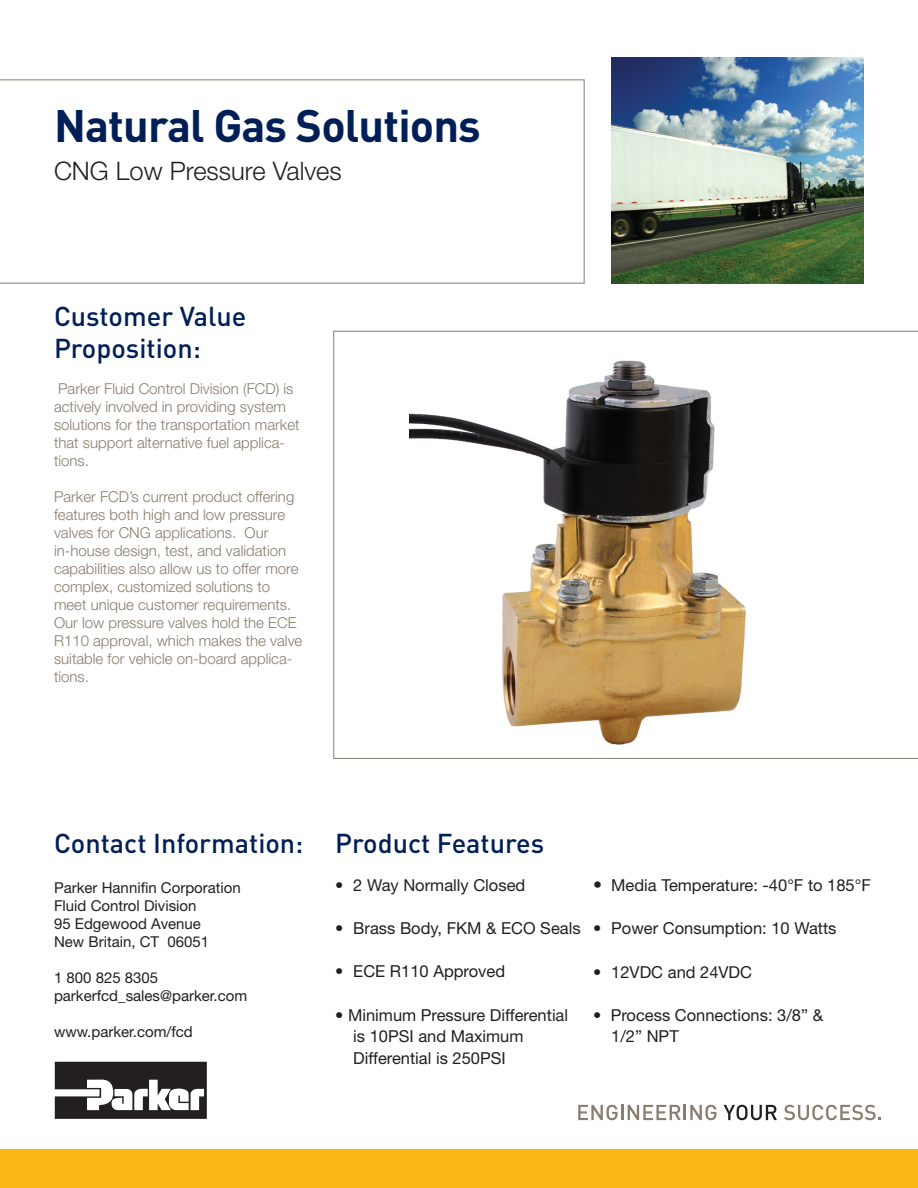
<style>
.page{position:relative;width:918px;height:1188px;background:#fff}
.page>*{position:absolute;margin:0;border:0;box-sizing:border-box;transform-origin:0 0}
.t1{font:700 45px "DINOT";letter-spacing:-.02em;color:#001f56}
.t2{font:500 27px "DINOT";color:#001f56}
.t3{font:300 25.5px "Helvetica Neue LT Std";color:#231f20}
.t4{font:16.5px/21.6px "Helvetica Neue LT Std";color:#231f20}
.t5{font:300 15px/18px "Helvetica Neue LT Std";color:#887d6e}
.t6{font:15px "Helvetica Neue LT Std";color:#231f20}
.s1{font-size:18px}
</style>
<div class="page">
<svg style="left:55px;top:1062px;width:152px;height:57px"></svg>
<div style="left:0;top:1150px;width:918px;height:38px;background:#fcb814"></div>
<svg style="left:578px;top:1105px;width:139px;height:15px"></svg>
<svg style="left:724px;top:1105px;width:53px;height:15px"></svg>
<svg style="left:784px;top:1105px;width:97px;height:15px"></svg>
<svg style="left:0;top:79px;width:585px;height:205px"></svg>
<img style="left:611px;top:57px;width:253px;height:226px">
<svg style="left:333px;top:331px;width:585px;height:428px"></svg>
<p class="t1" style="left:54px;top:95px;width:428px">Natural Gas Solutions</p>
<p class="t3" style="left:54px;top:156px;width:289px">CNG Low Pressure Valves</p>
<p class="t2" style="left:54px;top:298px;width:194px">Customer Value</p>
<p class="t2" style="left:54px;top:330px;width:148px">Proposition:</p>
<p class="t5" style="left:54px;top:380px;width:247px">Parker Fluid Control Division (FCD) is actively involved in providing system solutions for the transportation market that support alternative fuel applica&shy;tions.</p>
<p class="t5" style="left:54px;top:488px;width:250px">Parker FCD’s current product offering features both high and low pressure valves for CNG applications. Our in-house design, test, and validation capabilities also allow us to offer more complex, customized solutions to meet unique customer requirements.<br>Our low pressure valves hold the ECE R110 approval, which makes the valve suitable for vehicle on-board applica&shy;tions.</p>
<p class="t2" style="left:54px;top:825px;width:251px">Contact Information:</p>
<p class="t6" style="left:54px;top:878px;width:188px">Parker Hannifin Corporation</p>
<p class="t6" style="left:54px;top:896px;width:144px">Fluid Control Division</p>
<p class="t6" style="left:54px;top:914px;width:148px">95 Edgewood Avenue</p>
<p class="t6" style="left:54px;top:932px;width:157px">New Britain, CT 06051</p>
<p class="t6" style="left:54px;top:968px;width:106px">1 800 825 8305</p>
<p class="t6" style="left:54px;top:986px;width:195px">parkerfcd_sales@parker.com</p>
<p class="t6" style="left:54px;top:1022px;width:140px">www.parker.com/fcd</p>
<p class="t2" style="left:335px;top:825px;width:210px">Product Features</p>
<p class="t4" style="left:335px;top:874px;width:192px">• 2 Way Normally Closed</p>
<p class="t4" style="left:335px;top:917px;width:247px">• Brass Body, FKM &amp; ECO Seals</p>
<p class="t4" style="left:335px;top:960px;width:171px">• ECE R110 Approved</p>
<p class="t4" style="left:353px;top:1004px;width:216px;text-indent:-18px">• Minimum Pressure Differential is 10PSI and Maximum<br>Differential is 250PSI</p>
<p class="t4" style="left:593px;top:874px;width:279px"><span class="s1">•</span> Media Temperature: -40°F to 185°F</p>
<p class="t4" style="left:593px;top:917px;width:245px">• Power Consumption: 10 Watts</p>
<p class="t4" style="left:593px;top:961px;width:160px">• 12VDC and 24VDC</p>
<p class="t4" style="left:611px;top:1004px;width:213px;text-indent:-18px">• Process Connections: 3/8” &amp;<br>1/2” NPT</p>
</div>
